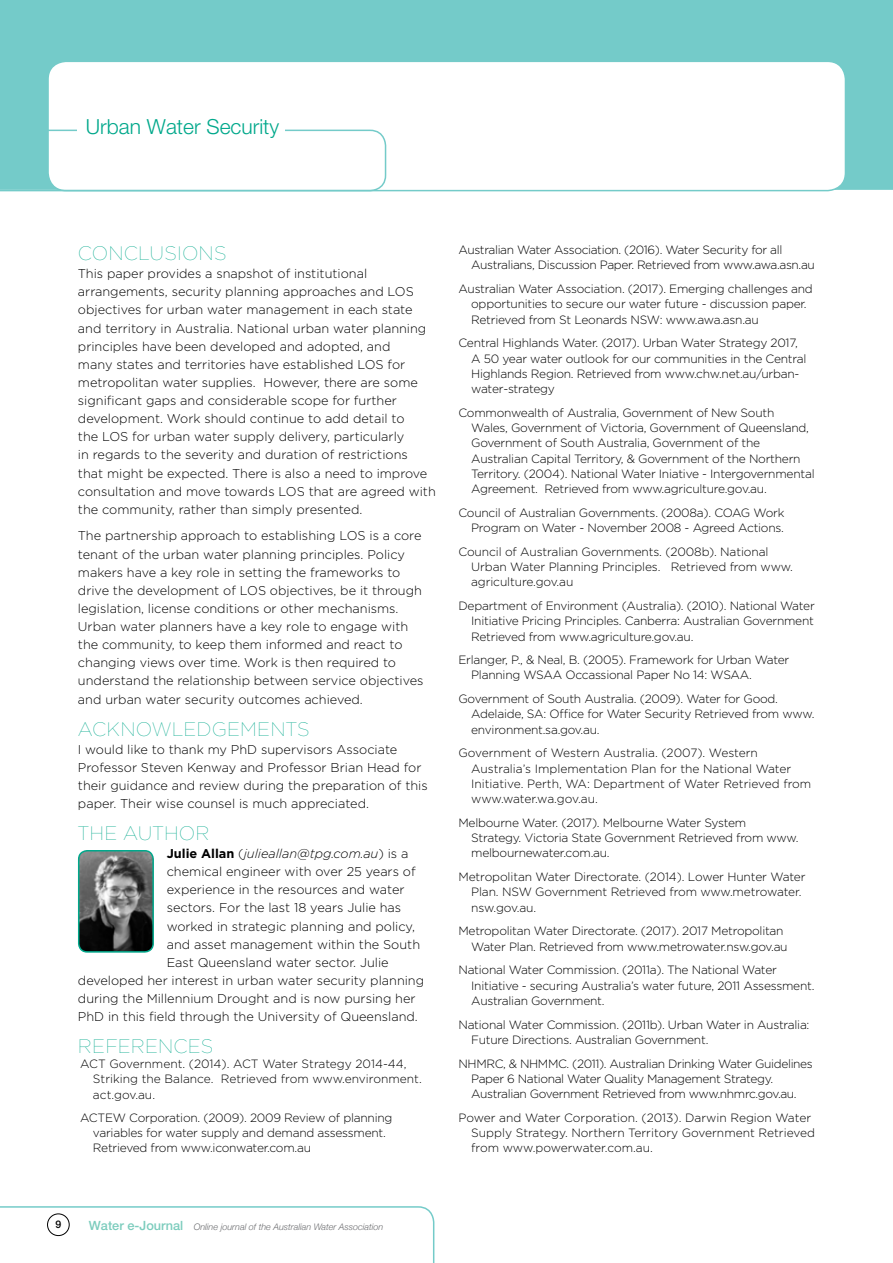
<style>
.page{position:relative;width:893px;height:1263px;background:#fff}
.page>*{position:absolute;margin:0;border:0;box-sizing:border-box;transform-origin:0 0}
.t1{font:300 20.85px "Helvetica Neue";color:#00a88b}
.t2{font:100 19.5px "Gotham";letter-spacing:.01em;color:#00a88b}
.t3{font:300 12.75px/18.1px "Gotham";color:#000}
.t4{font:italic 300 12.75px "Gotham";color:#000}
.t5{font:300 12px/15.3px "Gotham";letter-spacing:-.02em;color:#000}
.t6{font:300 12px/15.3px "Gotham";color:#000}
.t7{font:500 10.5px "Helvetica Neue";color:#000}
.t8{font:italic 300 9px "Helvetica Neue";color:#6d6e71}
.s1{font-weight:700;font-style:normal}
.s2{font-style:normal}
.s3{font-weight:500;font-style:normal;font-size:12.75px;color:#7cccbd}
</style>
<div class="page">
<div style="left:0;top:0;width:893px;height:191px;background:#74cbc9"></div>
<div style="left:48px;top:61px;width:797px;height:130px;background:#fff;border-radius:18px"></div>
<div style="left:47px;top:61px;width:799px;height:130px;border:2px solid #74cbc9;border-radius:18px"></div>
<svg style="left:0;top:1206px;width:434px;height:57px"></svg>
<hr style="left:89px;top:1216px;width:294px;height:1px;background:#fff">
<div style="left:47px;top:1214px;width:22px;height:22px;border:1px solid #000;border-radius:50%"></div>
<svg style="left:0;top:130px;width:386px;height:61px"></svg>
<div style="left:77px;top:117px;width:208px;height:43px;background:#fff"></div>
<img style="left:79px;top:851px;width:74px;height:99px">
<div style="left:78px;top:850px;width:76px;height:103px;border:2px solid #00a88b;border-radius:9px"></div>
<h1 class="t1" style="left:86px;top:113px;width:195px">Urban Water Security</h1>
<h2 class="t2" style="left:78px;top:241px;width:150px">CONCLUSIONS</h2>
<p class="t3" style="left:78px;top:264px;width:359px">This paper provides a snapshot of institutional arrangements, security planning approaches and LOS objectives for urban water management in each state and territory in Australia. National urban water planning principles have been developed and adopted, and<br>many states and territories have established LOS for metropolitan water supplies. However, there are some significant gaps and considerable scope for further development. Work should continue to add detail to<br>the LOS for urban water supply delivery, particularly<br>in regards to the severity and duration of restrictions that might be expected. There is also a need to improve consultation and move towards LOS that are agreed with the community, rather than simply presented.</p>
<p class="t3" style="left:78px;top:526px;width:347px">The partnership approach to establishing LOS is a core tenant of the urban water planning principles. Policy makers have a key role in setting the frameworks to drive the development of LOS objectives, be it through legislation, license conditions or other mechanisms.<br>Urban water planners have a key role to engage with the community, to keep them informed and react to changing views over time. Work is then required to understand the relationship between service objectives and urban water security outcomes achieved.</p>
<h2 class="t2" style="left:78px;top:717px;width:233px">ACKNOWLEDGEMENTS</h2>
<p class="t3" style="left:78px;top:740px;width:351px">I would like to thank my PhD supervisors Associate Professor Steven Kenway and Professor B rian Head for their guidance and review during the preparation of this paper. Their wise counsel is much appreciated.</p>
<h2 class="t2" style="left:78px;top:821px;width:133px">THE AUTHOR</h2>
<p class="t4" style="left:167px;top:845px;width:243px"><span class="s1">Julie Allan</span> <span class="s2">(</span>julieallan@tpg.com.au<span class="s2">) is a</span></p>
<p class="t3" style="left:167px;top:862px;width:250px">chemical engineer with over 25 years of</p>
<p class="t3" style="left:167px;top:880px;width:239px">experience in the resources and water</p>
<p class="t3" style="left:167px;top:898px;width:236px">sectors. For the last 18 years Julie has</p>
<p class="t3" style="left:167px;top:917px;width:250px">worked in strategic planning and policy,</p>
<p class="t3" style="left:167px;top:935px;width:255px">and asset management within the South</p>
<p class="t3" style="left:167px;top:953px;width:223px">East Queensland water sector. Julie</p>
<p class="t3" style="left:78px;top:971px;width:348px">developed her interest in urban water security planning</p>
<p class="t3" style="left:78px;top:989px;width:339px">during the Millennium Drought and is now pursing her</p>
<p class="t3" style="left:78px;top:1007px;width:341px">PhD in this field through the University of Queensland.</p>
<h2 class="t2" style="left:78px;top:1034px;width:137px">REFERENCES</h2>
<p class="t6" style="left:93px;top:1056px;width:330px;text-indent:-13px">ACT Government. (2014). ACT Water Strategy 2014-44,<br>Striking the Balance. Retrieved from www.environment. act.gov.au.</p>
<p class="t5" style="left:80px;top:1110px;width:28px">ACTEW</p>
<p class="t5" style="left:93px;top:1110px;width:301px;text-indent:36px">Corporation. (2009). 2009 Review of planning variables for water supply and demand assessment.<br>Retrieved from www.iconwater.com.au</p>
<p class="t5" style="left:471px;top:242px;width:345px;text-indent:-13px">Australian Water Association. (2016). Water Security for all<br>Australians, Discussion Paper. Retrieved from www.awa.asn.au</p>
<p class="t5" style="left:471px;top:281px;width:343px;text-indent:-13px">Australian Water Association. (2017). Emerging challenges and opportunities to secure our water future - discussion paper.<br>Retrieved from St Leonards NSW</p>
<p class="t5" style="left:458px;top:307px;width:341px;line-height:23.7px;text-indent:201px">: www.awa.asn.au<br>Central Highlands Water. (2017). Urban Water Strategy 2017,</p>
<p class="t5" style="left:471px;top:350px;width:337px">A 50 year water outlook for our communities in the Central<br>Highlands Region. Retrieved from www.chw.net.au/urban&shy;water-strategy</p>
<p class="t5" style="left:471px;top:405px;width:345px;text-indent:-13px">Commonwealth of Australia, Government of New South<br>Wales, Government of Victoria, Government of Queensland, Government of South Australia, Government of the Australian Capital Territory, &amp; Government of the Northern Territory. (2004). National Water I niative - I ntergovernmental Agreement. Retrieved from www.agriculture.gov.au.</p>
<p class="t5" style="left:458px;top:505px;width:327px;text-align:right">Council of Australian Governments. (2008a). COAG Work<br>Program on Water - N ovember 2008 - Agreed Actions.</p>
<p class="t5" style="left:471px;top:543px;width:323px;text-indent:-13px">Council of Australian Governments. (2008b). National<br>Urban Water Planning Principles. Retrieved from www. agriculture.gov.au</p>
<p class="t5" style="left:471px;top:598px;width:345px;text-align:justify;text-indent:-13px">Department of Environment (Australia). (2010). National Water I nitiative Pricing Principles. Canberra: Australian Government Retrieved from www.agriculture.gov.au.</p>
<p class="t5" style="left:471px;top:652px;width:320px;text-indent:-13px">Erlanger, P., &amp; Neal, B. (2005). Framework for Urban Water<br>Planning WSAA</p>
<p class="t5" style="left:565px;top:667px;width:156px">Occassional Paper No 14: WSAA</p>
<p class="t5" style="left:458px;top:663px;width:321px;line-height:23.7px;text-indent:291px">.<br>Government of South Australia. (2009). Water for Good.</p>
<p class="t5" style="left:471px;top:706px;width:345px">Adelaide, SA: Office for Water Security Retrieved from www. environment.sa.gov.au.</p>
<p class="t6" style="left:471px;top:745px;width:342px;text-indent:-13px">Government of Western Australia. (2007). Western Australia’s I mplementation Plan for the National Water<br>I nitiative. Perth, WA: Department of Water Retrieved from www.water.wa.gov.au.</p>
<p class="t5" style="left:471px;top:815px;width:329px;text-indent:-13px">Melbourne Water. (2017). Melbourne Water System<br>Strategy. Victoria State Government Retrieved from www. melbournewater.com.au.</p>
<p class="t5" style="left:471px;top:869px;width:336px;text-indent:-13px">Metropolitan Water Directorate. (2014). Lower Hunter Water<br>Plan. NSW</p>
<p class="t5" style="left:471px;top:884px;width:332px;text-indent:64px">Government Retrieved from www.metrowater. nsw.gov.au.</p>
<p class="t5" style="left:471px;top:923px;width:318px;text-indent:-13px">Metropolitan Water Directorate. (2017). 2017 Metropolitan<br>Water Plan. Retrieved from www.metrowater.nsw.gov.au</p>
<p class="t5" style="left:471px;top:962px;width:345px;text-indent:-13px">National Water Commission. (2011a). The National Water<br>I nitiative - securing Australia’s water future, 2011 Assessment.<br>Australian Government.</p>
<p class="t5" style="left:471px;top:1016px;width:340px;text-indent:-13px">National Water Commission. (2011b). Urban Water in Australia:<br>Future Directions. Australian Government.</p>
<p class="t5" style="left:471px;top:1055px;width:343px;text-indent:-13px">N HMRC, &amp; N HMMC. (2011). Australian Drinking Water Guidelines<br>Paper 6 National Water Quality Management Strategy.<br>Australian Government Retrieved from www.nhmrc.gov.au.</p>
<p class="t6" style="left:471px;top:1110px;width:345px;text-indent:-13px">Power and Water Corporation. (2013). Darwin Region Water<br>Supply Strategy. N orthern Territory Government Retrieved from www.powerwater.com.au.</p>
<p class="t7" style="left:55px;top:1218px;width:7px">9</p>
<p class="t8" style="left:89px;top:1221px;width:296px"><span class="s3">Water e-Journal</span> Online journal of the Australian Water Association</p>
</div>
